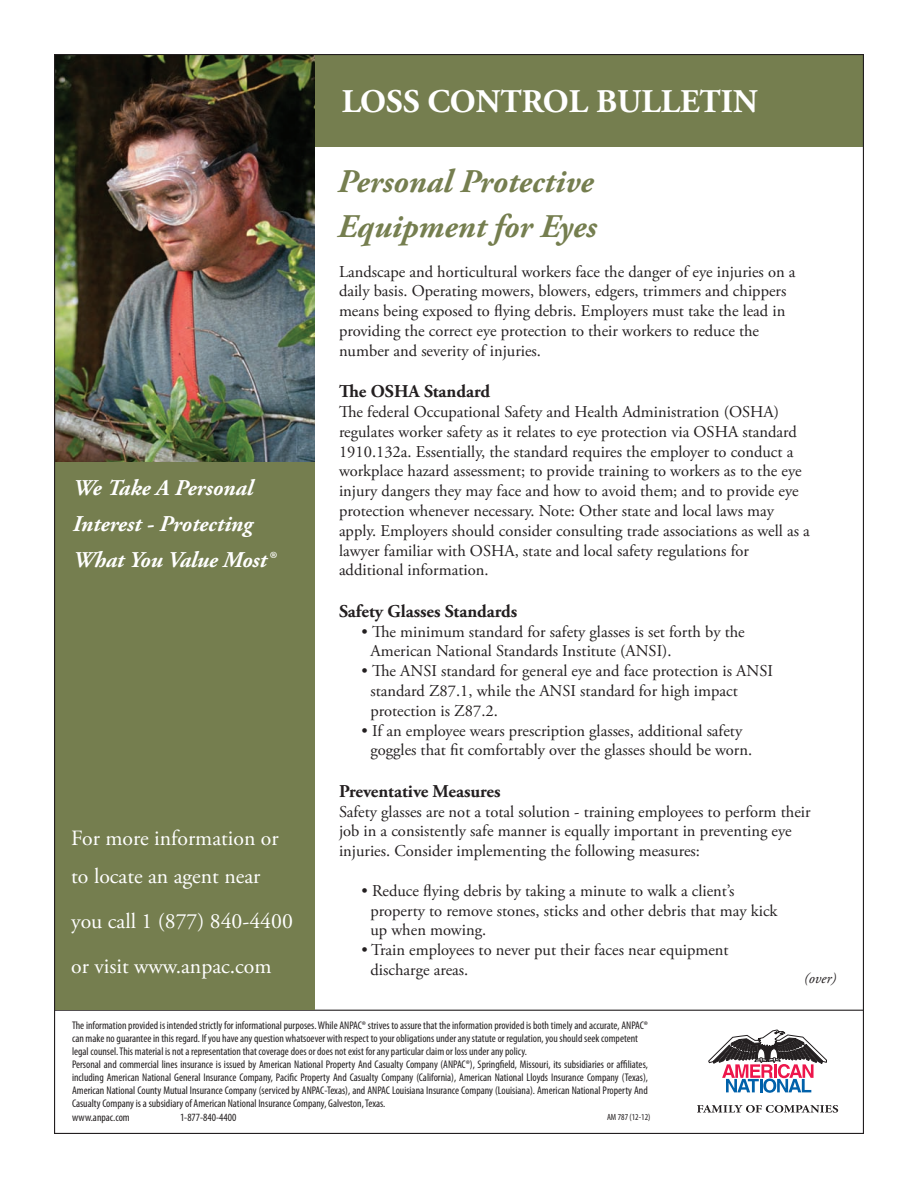
<style>
.page{position:relative;width:918px;height:1188px;background:#fff}
.page>*{position:absolute;margin:0;border:0;box-sizing:border-box;transform-origin:0 0}
.t1{font:italic 700 33px/45px "Adobe Garamond Pro";color:#757e4f}
.t2{font:700 33px "Adobe Garamond Pro";color:#fff}
.t3{font:italic 700 22.5px/36px "Adobe Garamond Pro";color:#fff}
.t4{font:21.75px/37.5px "Adobe Garamond Pro";color:#fff}
.t5{font:700 18px "Adobe Garamond Pro";color:#231f20}
.t6{font:16.5px/19.8px "Adobe Garamond Pro";color:#231f20}
.t7{font:italic 15px "Adobe Garamond Pro";color:#231f20}
.t8{font:condensed 11.1px/13px "Myriad Pro";color:#231f20}
.t9{font:condensed 9px "Myriad Pro";color:#231f20}
</style>
<div class="page">
<hr style="left:54px;top:1010px;width:810px;height:1px;background:#231f20">
<div style="left:312px;top:55px;width:551px;height:92px;background:#757e4f"></div>
<div style="left:54px;top:455px;width:261px;height:555px;background:#757e4f"></div>
<svg style="left:708px;top:1030px;width:119px;height:63px"></svg>
<svg style="left:697px;top:1105px;width:141px;height:8px"></svg>
<img style="left:56px;top:56px;width:259px;height:406px">
<h1 class="t2" style="left:342px;top:82px;width:417px">LOSS CONTROL BULLETIN</h1>
<h2 class="t3" style="left:73px;top:471px;width:203px">We Take A Personal<br>Interest - Protecting<br>What You Value Most®</h2>
<h3 class="t4" style="left:71px;top:821px;width:209px">For more information or to locate an agent near</h3>
<h3 class="t4" style="left:71px;top:899px;width:223px;line-height:45px">you call 1 (877) 840-4400 or visit www.anpac.com</h3>
<h1 class="t1" style="left:338px;top:159px;width:261px">Personal Protective<br>Equipment for Eyes</h1>
<p class="t6" style="left:339px;top:262px;width:458px">Landscape and horticultural workers face the danger of eye injuries on a daily basis. Operating mowers, blowers, edgers, trimmers and chippers means being exposed to flying debris. Employers must take the lead in providing the correct eye protection to their workers to reduce the number and severity of injuries.</p>
<p class="t5" style="left:339px;top:381px;width:153px">The OSHA Standard</p>
<p class="t6" style="left:339px;top:402px;width:472px">The federal Occupational Safety and Health Administration (OSHA) regulates worker safety as it relates to eye protection via OSHA standard 1910.132a. Essentially, the standard requires the employer to conduct a workplace hazard assessment; to provide training to workers as to the eye injury dangers they may face and how to avoid them; and to provide eye protection whenever necessary. Note: Other state and local laws may apply. Employers should consider consulting trade associations as well as a lawyer familiar with OSHA, state and local safety regulations for additional information.</p>
<p class="t5" style="left:339px;top:601px;width:180px">Safety Glasses Standards</p>
<p class="t6" style="left:370px;top:622px;width:376px;text-indent:-9px">• The minimum standard for safety glasses is set forth by the<br>American National Standards Institute (ANSI).</p>
<p class="t6" style="left:370px;top:662px;width:404px;text-indent:-9px">• The ANSI standard for general eye and face protection is ANSI standard Z87.1, while the ANSI standard for high impact protection is Z87.2.</p>
<p class="t6" style="left:362px;top:721px;width:392px;text-align:center">• If an employee wears prescription glasses, additional safety goggles that fit comfortably over the glasses should be worn.</p>
<p class="t5" style="left:339px;top:781px;width:163px">Preventative Measures</p>
<p class="t6" style="left:339px;top:802px;width:473px">Safety glasses are not a total solution - training employees to perform their job in a consistently safe manner is equally important in preventing eye injuries. Consider implementing the following measures:</p>
<p class="t6" style="left:370px;top:881px;width:409px;text-indent:-9px">• Reduce flying debris by taking a minute to walk a client’s property to remove stones, sticks and other debris that may kick up when mowing.</p>
<p class="t6" style="left:370px;top:941px;width:360px;text-indent:-9px">• Train employees to never put their faces near equipment discharge areas.</p>
<p class="t7" style="left:804px;top:970px;width:34px">(over)</p>
<p class="t8" style="left:72px;top:1019px;width:578px">The information provided is intended strictly for informational purposes. While ANPAC® strives to assure that the information provided is both timely and accurate, ANPAC® can make no guarantee in this regard. If you have any question whatsoever with respect to your obligations under any statute or regulation, you should seek competent legal counsel. This material is not a representation that coverage does or does not exist for any particular claim or loss under any policy.<br>Personal and commercial lines insurance is issued by American National Property And Casualty Company (ANPAC®), Springfield, Missouri, its subsidiaries or affiliates, including American National General Insurance Company, Pacific Property And Casualty Company (California), American National Lloyds Insurance Company (Texas), American National County Mutual Insurance Company (serviced by ANPAC-Texas), and ANPAC Louisiana Insurance Company (Louisiana). American National Property And Casualty Company is a subsidiary of American National Insurance Company, Galveston, Texas.<br>www.anpac.com</p>
<p class="t8" style="left:180px;top:1111px;width:58px">1-877-840-4400</p>
<p class="t9" style="left:607px;top:1112px;width:45px">AM 787 (12-12)</p>
</div>
